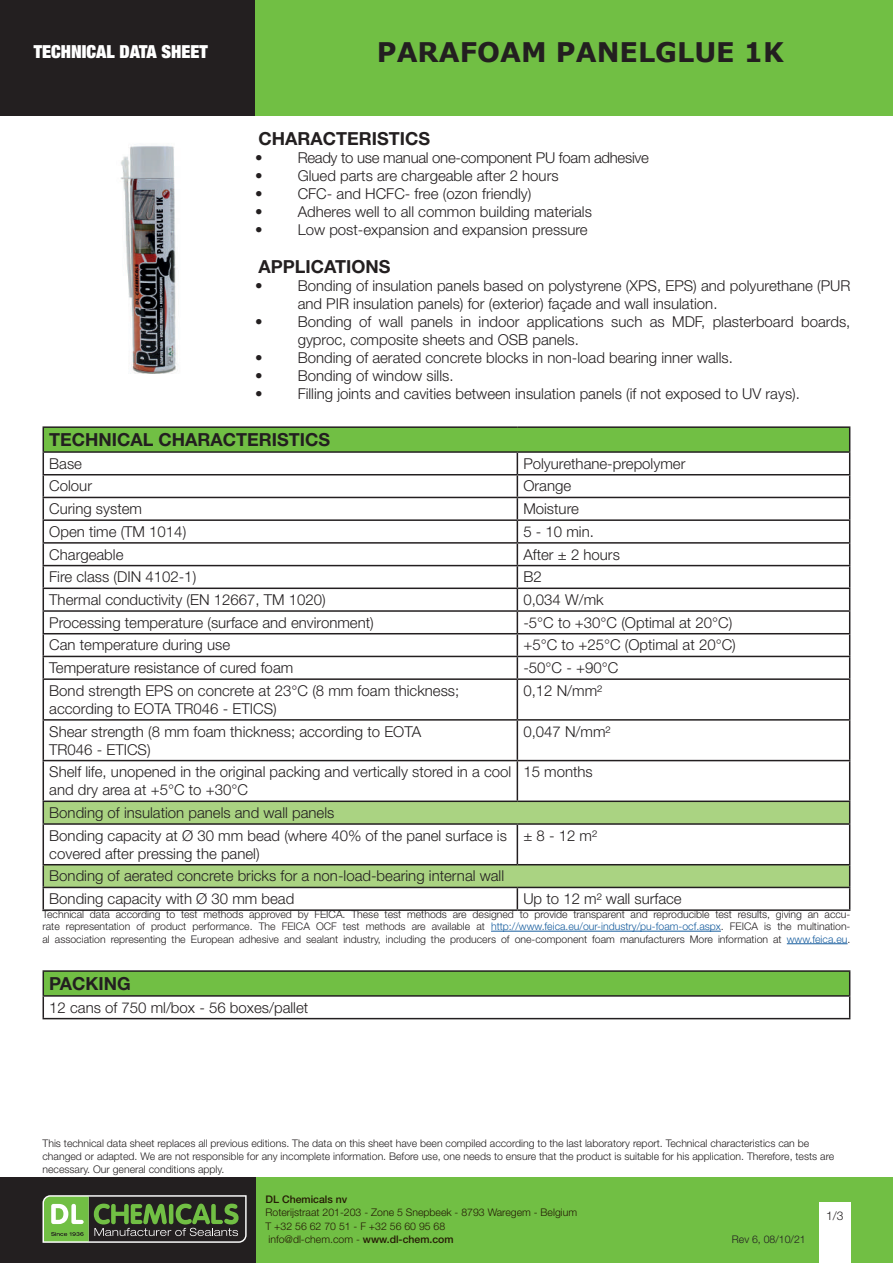
<style>
.page{position:relative;width:893px;height:1263px;background:#fff}
.page>*{position:absolute;margin:0;border:0;box-sizing:border-box;transform-origin:0 0}
.t1{font:700 27px "Verdana";color:#231f20}
.t2{font:700 18px "Helvetica Neue LT Std";color:#231f20}
.t3{font:900 condensed 18px "Helvetica Neue LT Std";color:#fff}
.t4{font:300 15px/18px "Helvetica Neue LT Std";color:#231f20}
.t5{font:300 15px "Helvetica Neue LT Std";letter-spacing:-.02em;color:#231f20}
.t6{font:300 12px "Helvetica Neue LT Std";color:#231f20}
.t7{font:300 10.5px/12.6px "Helvetica Neue LT Std";color:#231f20}
.t8{font:300 10.5px/13.5px "Helvetica Neue LT Std";color:#251a05}
.t9{font:500 10.5px "Helvetica Neue LT Std";color:#251a05}
.s1{color:#175d9e}
.s2{font-weight:500}
</style>
<div class="page">
<div style="left:0;top:1177px;width:266px;height:86px;background:#231f20"></div>
<div style="left:256px;top:1177px;width:637px;height:86px;background:#71bf44"></div>
<svg style="left:43px;top:1195px;width:204px;height:48px"></svg>
<div style="left:819px;top:1203px;width:31px;height:60px;background:#fff"></div>
<div style="left:255px;top:0;width:638px;height:115px;background:#71bf44"></div>
<img style="left:42px;top:115px;width:212px;height:259px">
<div style="left:0;top:0;width:254px;height:115px;background:#231f20"></div>
<hr style="left:491px;top:931px;width:230px;height:1px;background:#175d9e">
<hr style="left:787px;top:943px;width:60px;height:1px;background:#175d9e">
<svg style="left:44px;top:802px;width:805px;height:85px;fill:#aad382"></svg>
<hr style="left:43px;top:426px;width:474px;height:2px;background:#231f20">
<hr style="left:517px;top:426px;width:333px;height:2px;background:#231f20">
<svg style="left:43px;top:428px;width:807px;height:332px"></svg>
<hr style="left:43px;top:678px;width:474px;height:2px;background:#231f20">
<hr style="left:43px;top:680px;width:1px;height:39px;background:#231f20">
<hr style="left:517px;top:678px;width:333px;height:2px;background:#231f20">
<hr style="left:517px;top:680px;width:1px;height:39px;background:#231f20">
<hr style="left:849px;top:680px;width:1px;height:39px;background:#231f20">
<hr style="left:43px;top:719px;width:474px;height:2px;background:#231f20">
<hr style="left:43px;top:721px;width:1px;height:39px;background:#231f20">
<hr style="left:517px;top:719px;width:333px;height:2px;background:#231f20">
<hr style="left:517px;top:721px;width:1px;height:39px;background:#231f20">
<hr style="left:849px;top:721px;width:1px;height:39px;background:#231f20">
<hr style="left:43px;top:760px;width:474px;height:1px;background:#231f20">
<hr style="left:43px;top:761px;width:1px;height:39px;background:#231f20">
<hr style="left:517px;top:760px;width:333px;height:1px;background:#231f20">
<hr style="left:517px;top:761px;width:1px;height:39px;background:#231f20">
<hr style="left:849px;top:761px;width:1px;height:39px;background:#231f20">
<hr style="left:43px;top:800px;width:474px;height:2px;background:#231f20">
<svg style="left:43px;top:802px;width:1px;height:21px"></svg>
<hr style="left:517px;top:800px;width:333px;height:2px;background:#231f20">
<svg style="left:849px;top:802px;width:1px;height:21px"></svg>
<hr style="left:43px;top:823px;width:474px;height:2px;background:#231f20">
<hr style="left:43px;top:825px;width:1px;height:39px;background:#231f20">
<hr style="left:517px;top:823px;width:333px;height:2px;background:#231f20">
<hr style="left:517px;top:825px;width:1px;height:39px;background:#231f20">
<hr style="left:849px;top:825px;width:1px;height:39px;background:#231f20">
<hr style="left:43px;top:864px;width:474px;height:1px;background:#231f20">
<hr style="left:517px;top:864px;width:333px;height:1px;background:#231f20">
<hr style="left:43px;top:887px;width:474px;height:1px;background:#231f20">
<svg style="left:43px;top:865px;width:1px;height:44px"></svg>
<hr style="left:517px;top:887px;width:333px;height:1px;background:#231f20">
<svg style="left:517px;top:888px;width:1px;height:21px"></svg>
<svg style="left:849px;top:865px;width:1px;height:44px"></svg>
<hr style="left:43px;top:909px;width:474px;height:2px;background:#231f20">
<hr style="left:517px;top:909px;width:333px;height:2px;background:#231f20">
<div style="left:43px;top:971px;width:807px;height:25px;background:#71bf44"></div>
<hr style="left:43px;top:970px;width:807px;height:2px;background:#231f20">
<hr style="left:43px;top:995px;width:807px;height:2px;background:#231f20">
<svg style="left:43px;top:972px;width:1px;height:46px"></svg>
<svg style="left:849px;top:972px;width:1px;height:46px"></svg>
<hr style="left:43px;top:1018px;width:807px;height:1px;background:#231f20">
<p class="t3" style="left:34px;top:40px;width:176px">TECHNICAL DATA SHEET</p>
<h1 class="t1" style="left:377px;top:33px;width:409px">PARAFOAM PANELGLUE 1K</h1>
<p class="t2" style="left:259px;top:127px;width:173px">CHARACTERISTICS</p>
<p class="t5" style="left:255px;top:148px;width:395px">• Ready to use manual one-component PU foam adhesive</p>
<p class="t4" style="left:255px;top:166px;width:305px">• Glued parts are chargeable after 2 hours</p>
<p class="t4" style="left:255px;top:184px;width:278px">• CFC- and HCFC- free (ozon friendly)</p>
<p class="t4" style="left:255px;top:202px;width:338px">• Adheres well to all common building materials</p>
<p class="t4" style="left:255px;top:220px;width:334px">• Low post-expansion and expansion pressure</p>
<p class="t2" style="left:259px;top:256px;width:133px">APPLICATIONS</p>
<p class="t4" style="left:298px;top:277px;width:554px;text-indent:-43px">• Bonding of insulation panels based on polystyrene (XPS, EPS) and polyurethane (PUR and PIR insulation panels) for (exterior) façade and wall insulation.</p>
<p class="t4" style="left:298px;top:313px;width:554px;text-indent:-43px">• Bonding of wall panels in indoor applications such as MDF, plasterboard boards, gyproc, composite sheets and OSB panels.</p>
<p class="t4" style="left:255px;top:349px;width:479px">• Bonding of aerated concrete blocks in non-load bearing inner walls.</p>
<p class="t4" style="left:255px;top:367px;width:200px">• Bonding of window sills.</p>
<p class="t4" style="left:255px;top:385px;width:546px">• Filling joints and cavities between insulation panels (if not exposed to UV rays).</p>
<p class="t2" style="left:49px;top:428px;width:282px">TECHNICAL CHARACTERISTICS</p>
<p class="t4" style="left:49px;top:454px;width:34px">Base</p>
<p class="t4" style="left:523px;top:454px;width:163px">Polyurethane-prepolymer</p>
<p class="t4" style="left:49px;top:477px;width:44px">Colour</p>
<p class="t4" style="left:523px;top:477px;width:49px">Orange</p>
<p class="t4" style="left:49px;top:499px;width:94px">Curing system</p>
<p class="t4" style="left:523px;top:499px;width:57px">Moisture</p>
<p class="t4" style="left:49px;top:522px;width:138px">Open time (TM 1014)</p>
<p class="t4" style="left:523px;top:522px;width:72px">5 - 10 min.</p>
<p class="t4" style="left:49px;top:545px;width:76px">Chargeable</p>
<p class="t4" style="left:523px;top:545px;width:98px">After ± 2 hours</p>
<p class="t4" style="left:49px;top:568px;width:148px">Fire class (DIN 4102-1)</p>
<p class="t4" style="left:523px;top:568px;width:20px">B2</p>
<p class="t4" style="left:49px;top:590px;width:278px">Thermal conductivity (EN 12667, TM 1020)</p>
<p class="t4" style="left:523px;top:590px;width:82px">0,034 W/mk</p>
<p class="t4" style="left:49px;top:613px;width:326px">Processing temperature (surface and environment)</p>
<p class="t4" style="left:523px;top:613px;width:211px">-5°C to +30°C (Optimal at 20°C)</p>
<p class="t4" style="left:49px;top:636px;width:182px">Can temperature during use</p>
<p class="t4" style="left:523px;top:636px;width:214px">+5°C to +25°C (Optimal at 20°C)</p>
<p class="t4" style="left:49px;top:658px;width:245px">Temperature resistance of cured foam</p>
<p class="t4" style="left:523px;top:658px;width:96px">-50°C - +90°C</p>
<p class="t4" style="left:49px;top:681px;width:412px">Bond strength EPS on concrete at 23°C (8 mm foam thickness; according to EOTA TR046 - ETICS)</p>
<p class="t4" style="left:523px;top:681px;width:80px">0,12 N/mm²</p>
<p class="t4" style="left:49px;top:722px;width:373px">Shear strength (8 mm foam thickness; according to EOTA<br>TR046 - ETICS)</p>
<p class="t4" style="left:523px;top:722px;width:89px">0,047 N/mm²</p>
<p class="t4" style="left:49px;top:763px;width:464px">Shelf life, unopened in the original packing and vertically stored in a cool and dry area at +5°C to +30°C</p>
<p class="t4" style="left:523px;top:763px;width:71px">15 months</p>
<p class="t4" style="left:49px;top:801px;width:459px;line-height:22.6px">Bonding of insulation panels and wall panels<br>Bonding capacity at Ø 30 mm bead (where 40% of the panel surface is</p>
<p class="t4" style="left:49px;top:844px;width:212px">covered after pressing the panel)</p>
<p class="t4" style="left:523px;top:826px;width:75px">± 8 - 12 m²</p>
<p class="t4" style="left:49px;top:864px;width:456px;line-height:22.6px">Bonding of aerated concrete bricks for a non-load-bearing internal wall<br>Bonding capacity with Ø 30 mm bead</p>
<p class="t4" style="left:523px;top:889px;width:160px">Up to 12 m² wall surface</p>
<p class="t7" style="left:43px;top:907px;width:809px;text-align:justify">Technical data according to test methods approved by FEICA. These test methods are designed to provide transparent and reproducible test results, giving an accu&shy;rate representation of product performance. The FEICA OCF test methods are available at <span class="s1">http://www.feica.eu/our-industry/pu-foam-ocf.aspx</span>. FEICA is the multination&shy;al association representing the European adhesive and sealant industry, including the producers of one-component foam manufacturers More information at <span class="s1">www.feica.eu</span>.</p>
<p class="t2" style="left:49px;top:972px;width:83px">PACKING</p>
<p class="t4" style="left:49px;top:998px;width:260px">12 cans of 750 ml/box - 56 boxes/pallet</p>
<p class="t7" style="left:43px;top:1137px;width:793px">This technical data sheet replaces all previous editions. The data on this sheet have been compiled according to the last laboratory report. Technical characteristics can be changed or adapted. We are not responsible for any incomplete information. Before use, one needs to ensure that the product is suitable for his application. Therefore, tests are necessary. Our general conditions apply.</p>
<p class="t9" style="left:266px;top:1192px;width:83px">DL Chemicals nv</p>
<p class="t8" style="left:266px;top:1205px;width:313px">Roterijstraat 201-203 - Zone 5 Snepbeek - 8793 Waregem - Belgium<br>T +32 56 62 70 51 - F +32 56 60 95 68<br>info@dl-chem.com - <span class="s2">www.dl-chem.com</span></p>
<p class="t7" style="left:732px;top:1233px;width:75px">Rev 6, 08/10/21</p>
<p class="t6" style="left:826px;top:1208px;width:19px">1/3</p>
</div>
